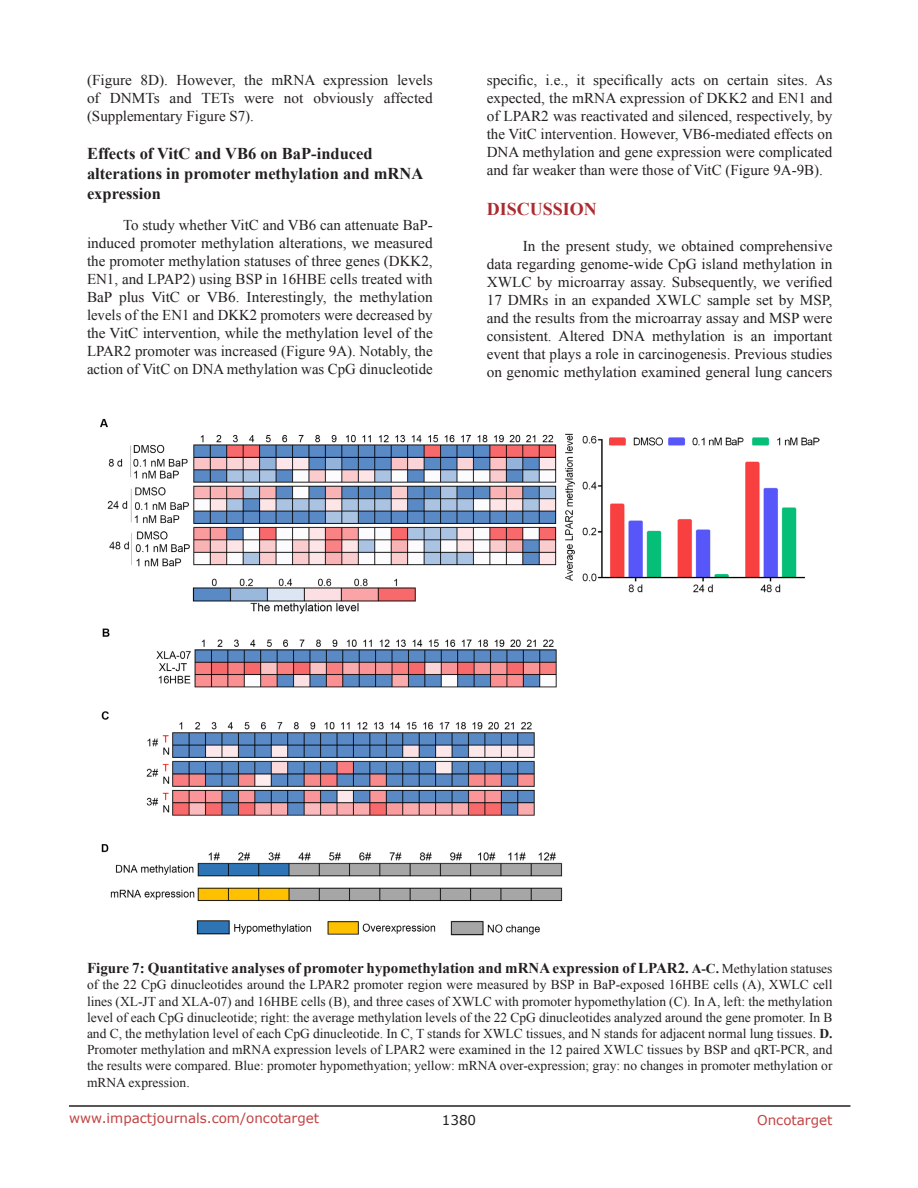
<style>
.page{position:relative;width:918px;height:1188px;background:#fff}
.page>*{position:absolute;margin:0;border:0;box-sizing:border-box;transform-origin:0 0}
.Heading{font:700 18px "Times New Roman";color:#ac2b31}
.SubHeading{font:700 16.5px/19.8px "Times New Roman";color:#231f20}
.BodyText{font:15px/18px "Times New Roman";color:#231f20;text-align:justify}
.figuretext{font:700 15px "Times New Roman";color:#231f20}
.figuretext-2{font:13.5px/16.2px "Times New Roman";color:#231f20;text-align:justify}
.t1{font:13.5px "Verdana";color:#c24141}
.t2{font:13.5px "Verdana";color:#231f20}
.s1{font-size:13.5px}
.s2{font-weight:400;font-size:13.5px}
.s3{font-weight:700}
</style>
<div class="page">
<hr style="left:69px;top:1105px;width:781px;height:2px;background:#231f20">
<img style="left:100px;top:418px;width:720px;height:518px">
<p class="BodyText" style="left:87px;top:71px;width:347px">(Figure 8D). However, the mRNA expression levels of DNMTs and TETs were not obviously affected (Supplementary Figure S7).</p>
<p class="SubHeading" style="left:87px;top:143px;width:338px">Effects of VitC and VB6 on BaP-induced alterations in promoter methylation and mRNA expression</p>
<p class="BodyText" style="left:87px;top:216px;width:347px;text-indent:36px">To study whether VitC and VB6 can attenuate BaP&shy;induced promoter methylation alterations, we measured the promoter methylation statuses of three genes (DKK2, EN1, and LPAP2) using BSP in 16HBE cells treated with BaP plus VitC or VB6. Interestingly, the methylation levels of the EN1 and DKK2 promoters were decreased by the VitC intervention, while the methylation level of the LPAR2 promoter was increased (Figure 9A). Notably, the action of VitC on DNA methylation was CpG dinucleotide</p>
<p class="BodyText" style="left:487px;top:71px;width:347px">specific, i.e., it specifically acts on certain sites. As expected, the mRNA expression of DKK2 and EN1 and of LPAR2 was reactivated and silenced, respectively, by the VitC intervention. However, VB6-mediated effects on DNA methylation and gene expression were complicated and far weaker than were those of VitC (Figure 9A-9B).</p>
<p class="Heading" style="left:487px;top:197px;width:112px">DISCUSSION</p>
<p class="BodyText" style="left:487px;top:237px;width:347px;text-indent:36px">In the present study, we obtained comprehensive data regarding genome-wide CpG island methylation in XWLC by microarray assay. Subsequently, we verified 17 DMRs in an expanded XWLC sample set by MSP, and the results from the microarray assay and MSP were consistent. Altered DNA methylation is an important event that plays a role in carcinogenesis. Previous studies on genomic methylation examined general lung cancers</p>
<p class="figuretext" style="left:87px;top:958px;width:747px">Figure 7: Quantitative analyses of promoter hypomethylation and mRNA expression of LPAR2. <span class="s1">A-C.</span> <span class="s2">Methylation statuses</span></p>
<p class="figuretext-2" style="left:87px;top:977px;width:747px">of the 22 CpG dinucleotides around the LPAR2 promoter region were measured by BSP in BaP-exposed 16HBE cells (A), XWLC cell lines (XL-JT and XLA-07) and 16HBE cells (B), and three cases of XWLC with promoter hypomethylation (C). In A, left: the methylation level of each CpG dinucleotide; right: the average methylation levels of the 22 CpG dinucleotides analyzed around the gene promoter. In B and C, the methylation level of each CpG dinucleotide. In C, T stands for XWLC tissues, and N stands for adjacent normal lung tissues. <span class="s3">D.<br></span>Promoter methylation and mRNA expression levels of LPAR2 were examined in the 12 paired XWLC tissues by BSP and qRT-PCR, and the results were compared. Blue: promoter hypomethyation; yellow: mRNA over-expression; gray: no changes in promoter methylation or mRNA expression.</p>
<p class="t1" style="left:69px;top:1109px;width:252px">www.impactjournals.com/oncotarget</p>
<p class="t2" style="left:442px;top:1111px;width:36px">1380</p>
<p class="t1" style="left:757px;top:1111px;width:77px">Oncotarget</p>
</div>
